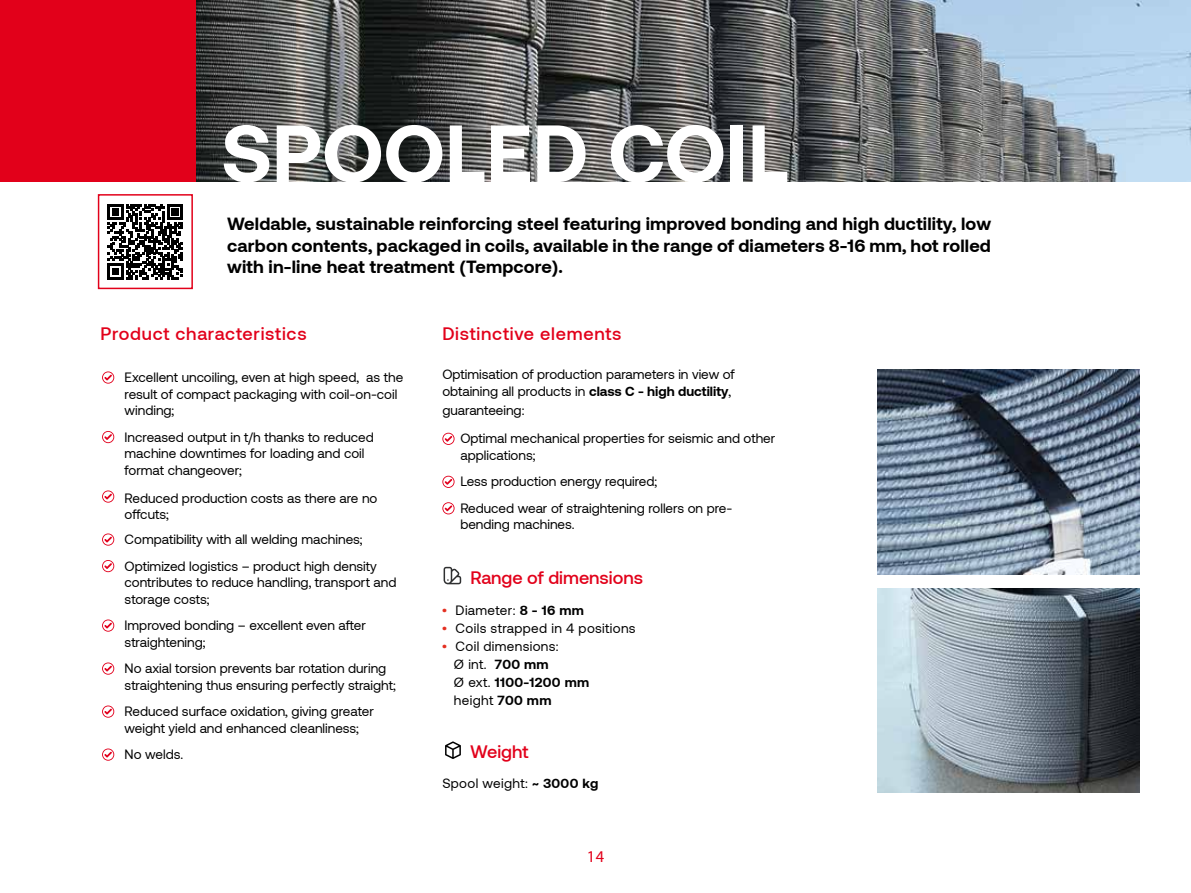
<style>
.page{position:relative;width:1191px;height:893px;background:#fff}
.page>*{position:absolute;margin:0;border:0;box-sizing:border-box;transform-origin:0 0}
.t1{font:700 81px "Aeonik";color:#fff}
.t2{font:700 18px/21.6px "Aeonik";letter-spacing:.01em;color:#000;text-align:justify}
.t3{font:500 18px "Aeonik";letter-spacing:.04em;color:#e2001a}
.t4{font:500 18px "Aeonik";color:#e2001a}
.t5{font:16.5px "Myriad Pro";color:#e2001a}
.t6{font:13.5px/16.5px "Aeonik";color:#000}
.t7{font:13.5px/18px "Aeonik";letter-spacing:.025em;color:#000}
.s1{font-weight:700}
.s2{color:#e43022}
</style>
<div class="page">
<img style="left:196px;top:0;width:995px;height:181px">
<img style="left:877px;top:588px;width:262px;height:204px">
<img style="left:877px;top:370px;width:262px;height:204px">
<svg style="left:442px;top:433px;width:12px;height:12px"></svg>
<svg style="left:442px;top:476px;width:12px;height:12px"></svg>
<svg style="left:442px;top:502px;width:12px;height:12px"></svg>
<svg style="left:102px;top:371px;width:12px;height:13px"></svg>
<svg style="left:102px;top:431px;width:12px;height:12px"></svg>
<svg style="left:102px;top:490px;width:12px;height:13px"></svg>
<svg style="left:102px;top:533px;width:12px;height:13px"></svg>
<svg style="left:102px;top:560px;width:12px;height:12px"></svg>
<svg style="left:102px;top:619px;width:12px;height:13px"></svg>
<svg style="left:102px;top:662px;width:12px;height:13px"></svg>
<svg style="left:102px;top:705px;width:12px;height:13px"></svg>
<svg style="left:102px;top:748px;width:12px;height:13px"></svg>
<div style="left:0;top:0;width:196px;height:182px;background:#e2001a"></div>
<svg style="left:443px;top:567px;width:18px;height:17px"></svg>
<svg style="left:445px;top:741px;width:16px;height:18px"></svg>
<svg style="left:108px;top:204px;width:75px;height:75px"></svg>
<div style="left:98px;top:194px;width:95px;height:95px;border:2px solid #e2001a"></div>
<h1 class="t1" style="left:221px;top:107px;width:569px">SPOOLED COIL</h1>
<h2 class="t2" style="left:227px;top:213px;width:765px">Weldable, sustainable reinforcing steel featuring improved bonding and high ductility, low carbon contents, packaged in coils, available in the range of diameters 8-16 mm, hot rolled with in-line heat treatment (Tempcore).</h2>
<h2 class="t3" style="left:101px;top:324px;width:208px">Product characteristics</h2>
<h2 class="t3" style="left:442px;top:324px;width:181px">Distinctive elements</h2>
<p class="t6" style="left:125px;top:369px;width:280px">Excellent uncoiling, even at high speed, as the result of compact packaging with coil-on-coil winding;</p>
<p class="t6" style="left:125px;top:429px;width:251px">Increased output in t/h thanks to reduced machine downtimes for loading and coil format changeover;</p>
<p class="t6" style="left:125px;top:490px;width:254px">Reduced production costs as there are no offcuts;</p>
<p class="t6" style="left:125px;top:526px;width:254px;line-height:26.5px">Compatibility with all welding machines;<br>Optimized logistics – product high density</p>
<p class="t6" style="left:125px;top:574px;width:273px">contributes to reduce handling, transport and storage costs;</p>
<p class="t6" style="left:125px;top:617px;width:243px">Improved bonding – excellent even after straightening;</p>
<p class="t6" style="left:125px;top:660px;width:273px">No axial torsion prevents bar rotation during straightening thus ensuring perfectly straight;</p>
<p class="t6" style="left:125px;top:703px;width:251px">Reduced surface oxidation, giving greater weight yield and enhanced cleanliness;</p>
<p class="t6" style="left:125px;top:746px;width:60px">No welds.</p>
<p class="t6" style="left:442px;top:366px;width:294px">Optimisation of production parameters in view of obtaining all products in <span class="s1">class C - high ductility</span>,</p>
<p class="t6" style="left:460px;top:397px;width:316px;line-height:28px;text-indent:-18px">guaranteeing:<br>Optimal mechanical properties for seismic and other</p>
<p class="t6" style="left:460px;top:442px;width:273px;line-height:26.5px">applications;<br>Less production energy required;<br>Reduced wear of straightening rollers on pre-</p>
<p class="t6" style="left:460px;top:516px;width:116px">bending machines.</p>
<h2 class="t4" style="left:470px;top:568px;width:174px">Range of dimensions</h2>
<p class="t7" style="left:442px;top:601px;width:143px"><span class="s2">•</span> Diameter: <span class="s1">8 - 16 mm</span></p>
<p class="t7" style="left:442px;top:619px;width:195px"><span class="s2">•</span> Coils strapped in 4 positions</p>
<p class="t7" style="left:454px;top:637px;width:137px;text-indent:-12px"><span class="s2">•</span> Coil dimensions:<br>Ø int. <span class="s1">700 mm<br></span>Ø ext. <span class="s1">1100-1200 mm </span>height <span class="s1">700 mm</span></p>
<h2 class="t3" style="left:470px;top:741px;width:60px">Weight</h2>
<p class="t7" style="left:442px;top:774px;width:157px">Spool weight: <span class="s1">~ 3000 kg</span></p>
<p class="t5" style="left:586px;top:847px;width:19px">14</p>
</div>
